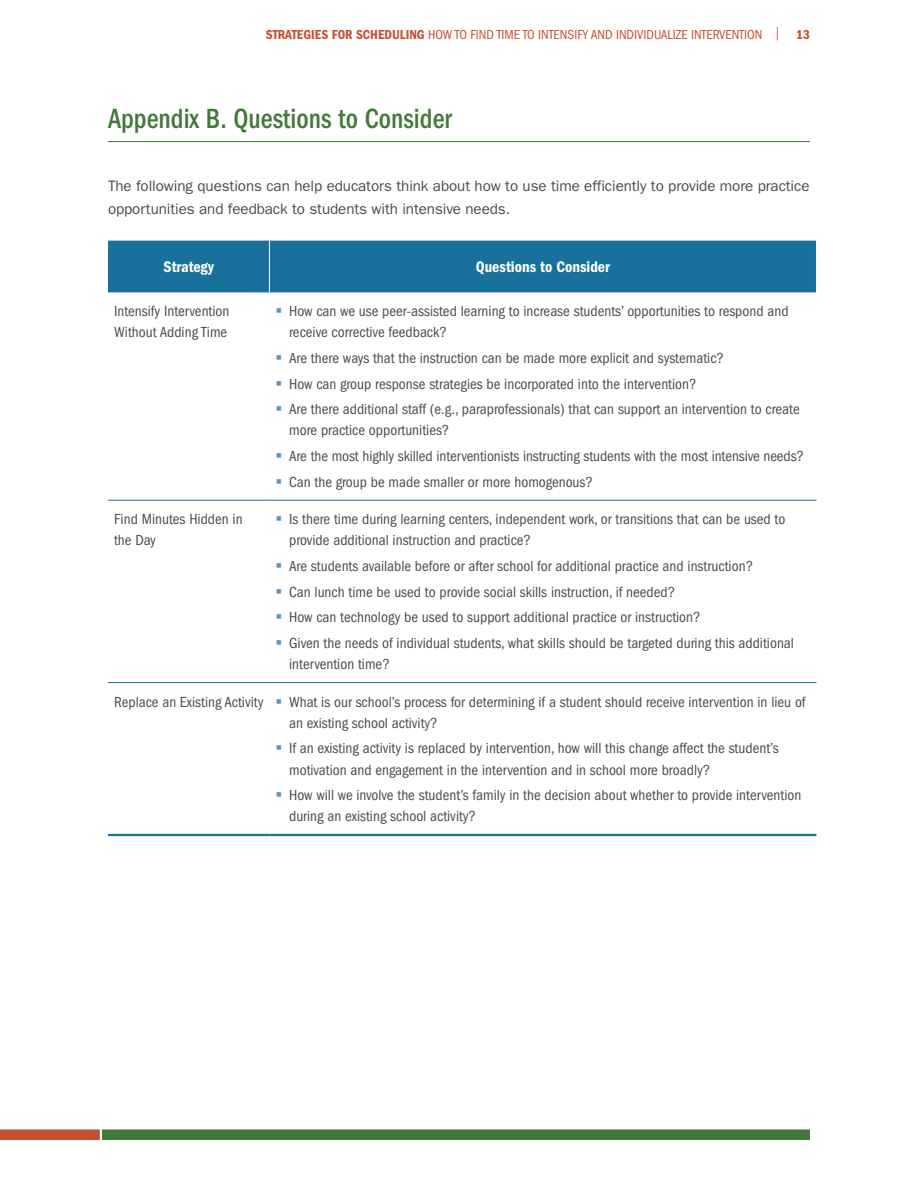
<style>
.page{position:relative;width:918px;height:1188px;background:#fff}
.page>*{position:absolute;margin:0;border:0;box-sizing:border-box;transform-origin:0 0}
.t1{font:500 condensed 28.8px "ITC Franklin Gothic Std";color:#427939;scale:.93 1}
.t2{font:15.9px "ITC Franklin Gothic Std Dm Cd";color:#fff}
.t3{font:condensed 15.15px/21.1px "ITC Franklin Gothic Std";color:#4b4c4d}
.t4{font:15.15px/22.8px "ITC Franklin Gothic Std";letter-spacing:-.005em;color:#4b4c4d}
.t5{font:condensed 13.5px "ITC Franklin Gothic Std";color:#c4502f}
.s1{font-family:"ITC Franklin Gothic Std Dm Cd";font-stretch:normal}
.s2{font-stretch:normal}
</style>
<div class="page">
<div style="left:102px;top:1129px;width:708px;height:11px;background:#427939"></div>
<div style="left:0;top:1129px;width:100px;height:11px;background:#c4502f"></div>
<hr style="left:108px;top:141px;width:702px;height:1px;background:#427939">
<div style="left:108px;top:241px;width:708px;height:51px;background:#17719c"></div>
<hr style="left:269px;top:241px;width:1px;height:51px;background:#fff">
<hr style="left:108px;top:834px;width:161px;height:2px;background:#17719c">
<hr style="left:269px;top:834px;width:547px;height:2px;background:#17719c">
<hr style="left:108px;top:500px;width:161px;height:1px;background:#17719c">
<hr style="left:269px;top:500px;width:547px;height:1px;background:#17719c">
<hr style="left:108px;top:682px;width:161px;height:1px;background:#17719c">
<hr style="left:269px;top:682px;width:547px;height:1px;background:#17719c">
<p class="t5" style="left:266px;top:27px;width:546px"><span class="s1">STRATEGIES FOR SCHEDULING</span> HOW TO FIND TIME TO INTENSIFY AND INDIVIDUALIZE INTERVENTION <span class="s2">|</span> <span class="s1">13</span></p>
<h2 class="t1" style="left:108px;top:102px;width:371px">Appendix B. Questions to Consider</h2>
<p class="t4" style="left:108px;top:175px;width:703px">The following questions can help educators think about how to use time efficiently to provide more practice opportunities and feedback to students with intensive needs.</p>
<p class="t2" style="left:164px;top:258px;width:52px">Strategy</p>
<p class="t2" style="left:476px;top:258px;width:136px">Questions to Consider</p>
<p class="t3" style="left:114px;top:301px;width:117px">Intensify Intervention<br>Without Adding Time</p>
<p class="t3" style="left:289px;top:301px;width:501px">How can we use peer-assisted learning to increase students’ opportunities to respond and receive corrective feedback?</p>
<p class="t3" style="left:289px;top:348px;width:436px">Are there ways that the instruction can be made more explicit and systematic?</p>
<p class="t3" style="left:289px;top:373px;width:409px">How can group response strategies be incorporated into the intervention?</p>
<p class="t3" style="left:289px;top:399px;width:512px">Are there additional staff (e.g., paraprofessionals) that can support an intervention to create more practice opportunities?</p>
<p class="t3" style="left:289px;top:446px;width:516px">Are the most highly skilled interventionists instructing students with the most intensive needs?</p>
<p class="t3" style="left:289px;top:471px;width:305px">Can the group be made smaller or more homogenous?</p>
<p class="t3" style="left:114px;top:509px;width:130px">Find Minutes Hidden in the Day</p>
<p class="t3" style="left:289px;top:509px;width:498px">Is there time during learning centers, independent work, or transitions that can be used to provide additional instruction and practice?</p>
<p class="t3" style="left:289px;top:556px;width:466px">Are students available before or after school for additional practice and instruction?</p>
<p class="t3" style="left:289px;top:581px;width:388px">Can lunch time be used to provide social skills instruction, if needed?</p>
<p class="t3" style="left:289px;top:607px;width:413px">How can technology be used to support additional practice or instruction?</p>
<p class="t3" style="left:289px;top:632px;width:506px">Given the needs of individual students, what skills should be targeted during this additional intervention time?</p>
<p class="t3" style="left:114px;top:691px;width:151px">Replace an Existing Activity</p>
<p class="t3" style="left:289px;top:691px;width:518px">What is our school’s process for determining if a student should receive intervention in lieu of an existing school activity?</p>
<p class="t3" style="left:289px;top:738px;width:491px">If an existing activity is replaced by intervention, how will this change affect the student’s motivation and engagement in the intervention and in school more broadly?</p>
<p class="t3" style="left:289px;top:785px;width:514px">How will we involve the student’s family in the decision about whether to provide intervention during an existing school activity?</p>
</div>
